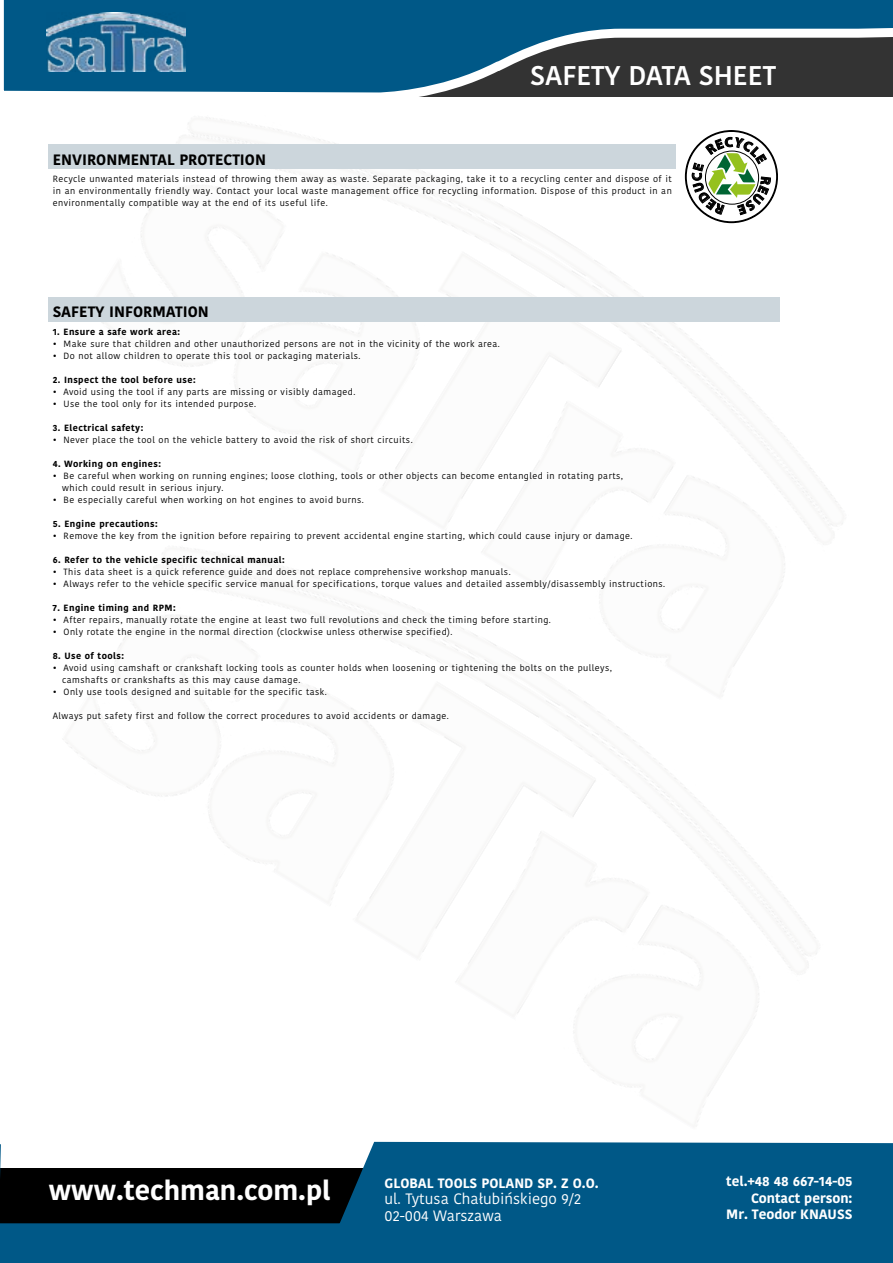
<style>
.page{position:relative;width:893px;height:1263px;background:#fff}
.page>*{position:absolute;margin:0;border:0;box-sizing:border-box;transform-origin:0 0}
.t1{font:700 27px "Kohinoor Telugu";color:#fff}
.t2{font:600 27px "Kohinoor Bangla";color:#fff}
.t3{font:15px/16.5px "Kohinoor Telugu";color:#fff}
.t4{font:700 15px "Kohinoor Telugu";color:#000}
.t5{font:700 13.5px/16.5px "Kohinoor Telugu";color:#fff;text-align:right}
.t6{font:9px/12px "Kohinoor Telugu";letter-spacing:.05em;color:#000}
.t7{font:700 9px "Kohinoor Telugu";letter-spacing:.05em;color:#000}
</style>
<div class="page">
<svg style="left:0;top:1144px;width:893px;height:119px;background:#01496f"></svg>
<div style="left:12px;top:0;width:881px;height:91px;background:#005887"></div>
<img style="left:14px;top:761px;width:879px;height:430px">
<img style="left:40px;top:9px;width:853px;height:752px">
<img style="left:3px;top:0;width:9px;height:91px">
<div style="left:49px;top:144px;width:627px;height:25px;background:#ccd6dc"></div>
<div style="left:49px;top:297px;width:731px;height:25px;background:#ccd6dc"></div>
<svg style="left:684px;top:130px;width:94px;height:94px"></svg>
<h1 class="t2" style="left:530px;top:53px;width:247px">SAFETY DATA SHEET</h1>
<h2 class="t4" style="left:53px;top:151px;width:215px">ENVIRONMENTAL PROTECTION</h2>
<p class="t6" style="left:53px;top:173px;width:621px;text-align:justify">Recycle unwanted materials instead of throwing them away as waste. Separate packaging, take it to a recycling center and dispose of it in an environmentally friendly way. Contact your local waste management office for recycling information. Dispose of this product in an environmentally compatible way at the end of its useful life.</p>
<h2 class="t4" style="left:53px;top:303px;width:158px">SAFETY INFORMATION</h2>
<p class="t7" style="left:53px;top:327px;width:129px">1. Ensure a safe work area:</p>
<p class="t6" style="left:53px;top:338px;width:449px">• Make sure that children and other unauthorized persons are not in the vicinity of the work area.</p>
<p class="t6" style="left:53px;top:350px;width:309px">• Do not allow children to operate this tool or packaging materials.</p>
<p class="t7" style="left:53px;top:375px;width:144px">2. Inspect the tool before use:</p>
<p class="t6" style="left:53px;top:386px;width:304px">• Avoid using the tool if any parts are missing or visibly damaged.</p>
<p class="t6" style="left:53px;top:398px;width:205px">• Use the tool only for its intended purpose.</p>
<p class="t7" style="left:53px;top:423px;width:92px">3. Electrical safety:</p>
<p class="t6" style="left:53px;top:434px;width:361px">• Never place the tool on the vehicle battery to avoid the risk of short circuits.</p>
<p class="t7" style="left:53px;top:459px;width:110px">4. Working on engines:</p>
<p class="t6" style="left:62px;top:470px;width:562px;text-indent:-9px">• Be careful when working on running engines; loose clothing, tools or other objects can become entangled in rotating parts, which could result in serious injury.</p>
<p class="t6" style="left:53px;top:494px;width:312px">• Be especially careful when working on hot engines to avoid burns.</p>
<p class="t7" style="left:53px;top:519px;width:106px">5. Engine precautions:</p>
<p class="t6" style="left:53px;top:530px;width:581px">• Remove the key from the ignition before repairing to prevent accidental engine starting, which could cause injury or damage.</p>
<p class="t7" style="left:53px;top:555px;width:234px">6. Refer to the vehicle specific technical manual:</p>
<p class="t6" style="left:53px;top:566px;width:459px">• This data sheet is a quick reference guide and does not replace comprehensive workshop manuals.</p>
<p class="t6" style="left:53px;top:578px;width:614px">• Always refer to the vehicle specific service manual for specifications, torque values and detailed assembly/disassembly instructions.</p>
<p class="t7" style="left:53px;top:603px;width:124px">7. Engine timing and RPM:</p>
<p class="t6" style="left:53px;top:614px;width:499px">• After repairs, manually rotate the engine at least two full revolutions and check the timing before starting.</p>
<p class="t6" style="left:53px;top:626px;width:401px">• Only rotate the engine in the normal direction (clockwise unless otherwise specified).</p>
<p class="t7" style="left:53px;top:651px;width:73px">8. Use of tools:</p>
<p class="t6" style="left:62px;top:662px;width:551px;text-indent:-9px">• Avoid using camshaft or crankshaft locking tools as counter holds when loosening or tightening the bolts on the pulleys, camshafts or crankshafts as this may cause damage.</p>
<p class="t6" style="left:53px;top:686px;width:276px">• Only use tools designed and suitable for the specific task.</p>
<p class="t6" style="left:53px;top:710px;width:398px">Always put safety first and follow the correct procedures to avoid accidents or damage.</p>
<h1 class="t1" style="left:49px;top:1175px;width:283px">www.techman.com.pl</h1>
<h3 class="t5" style="left:726px;top:1173px;width:128px">tel.+48 48 667-14-05<br>Contact person:<br>Mr. Teodor KNAUSS</h3>
<h3 class="t5" style="left:385px;top:1175px;width:216px">GLOBAL TOOLS POLAND SP. Z O.O.</h3>
<h2 class="t3" style="left:385px;top:1191px;width:198px">ul. Tytusa Chałubińskiego 9/2<br>02-004 Warszawa</h2>
</div>
